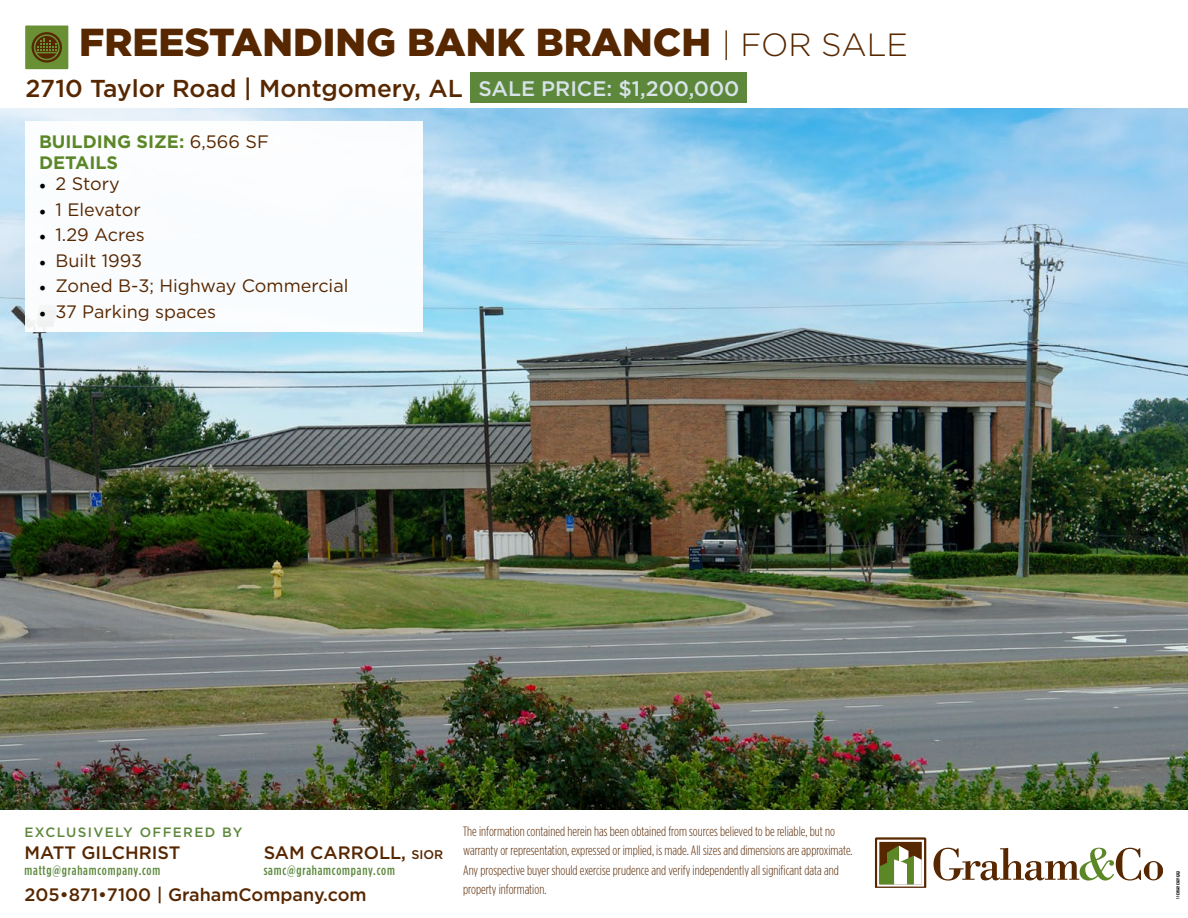
<style>
.page{position:relative;width:1188px;height:918px;background:#fff}
.page>*{position:absolute;margin:0;border:0;box-sizing:border-box;transform-origin:0 0}
.t1{font:900 39px "Gotham";color:#572700}
.t2{font:500 24.45px "Gotham";color:#572700}
.t3{font:500 21px "Gotham";color:#d8e3e9}
.t4{font:18px "Gotham";color:#572700}
.t5{font:500 18px "Gotham";color:#572700}
.t6{font:700 18px/21.6px "Gotham";color:#5c8727}
.t7{font:300 13.5px/19.5px "Gotham Condensed";color:#572700}
.t8{font:500 13.5px "Gotham Condensed";letter-spacing:.06em;color:#5d883c}
.t9{font:500 13.5px "Gotham";letter-spacing:.1em;color:#5d883c}
.t10{font:7.2px "Visitor TT2 BRK";color:#000}
.s1{font-weight:300;font-size:32.1px}
.s2{font-weight:400;color:#572700}
.s3{font-family:"Minion Pro";color:#000}
.s4{font-size:12.6px}
</style>
<div class="page">
<img style="left:0;top:109px;width:1188px;height:701px">
<svg style="left:934px;top:848px;width:229px;height:33px"></svg>
<svg style="left:875px;top:837px;width:51px;height:51px"></svg>
<div style="left:471px;top:73px;width:276px;height:30px;background:#5d883c"></div>
<div style="left:25px;top:26px;width:43px;height:43px;background:#6a9036"></div>
<svg style="left:32px;top:32px;width:30px;height:31px"></svg>
<svg style="left:34px;top:34px;width:26px;height:26px"></svg>
<svg style="left:35px;top:36px;width:23px;height:23px"></svg>
<svg style="left:35px;top:38px;width:23px;height:15px"></svg>
<div style="left:26px;top:121px;width:397px;height:210px;background:#fff"></div>
<h1 class="t1" style="left:79px;top:20px;width:830px">FREESTANDING BANK BRANCH <span class="s1">| FOR SALE</span></h1>
<h2 class="t2" style="left:26px;top:74px;width:439px">2710 Taylor Road | Montgomery, AL</h2>
<h3 class="t3" style="left:478px;top:76px;width:263px">SALE PRICE: $1,200,000</h3>
<h3 class="t6" style="left:39px;top:130px;width:231px">BUILDING SIZE: <span class="s2">6,566 SF<br></span>DETAILS</h3>
<h3 class="t4" style="left:39px;top:174px;width:82px"><span class="s3">•</span> 2 Story</h3>
<h3 class="t4" style="left:39px;top:200px;width:103px"><span class="s3">•</span> 1 Elevator</h3>
<h3 class="t4" style="left:39px;top:225px;width:107px"><span class="s3">•</span> 1.29 Acres</h3>
<h3 class="t4" style="left:39px;top:251px;width:105px"><span class="s3">•</span> Built 1993</h3>
<h3 class="t4" style="left:39px;top:276px;width:311px"><span class="s3">•</span> Zoned B-3; Highway Commercial</h3>
<h3 class="t4" style="left:39px;top:302px;width:179px"><span class="s3">•</span> 37 Parking spaces</h3>
<p class="t9" style="left:25px;top:825px;width:219px">EXCLUSIVELY OFFERED BY</p>
<h3 class="t5" style="left:25px;top:842px;width:157px">MATT GILCHRIST</h3>
<p class="t8" style="left:25px;top:863px;width:137px">mattg@grahamcompany.com</p>
<h3 class="t5" style="left:264px;top:842px;width:181px">SAM CARROLL, <span class="s4">SIOR</span></h3>
<p class="t8" style="left:264px;top:863px;width:133px">samc@grahamcompany.com</p>
<h3 class="t5" style="left:25px;top:884px;width:344px">205•871•7100 | GrahamCompany.com</h3>
<p class="t7" style="left:463px;top:821px;width:391px">The information contained herein has been obtained from sources believed to be reliable, but no warranty or representation, expressed or implied, is made. All sizes and dimensions are approximate.<br>Any prospective buyer should exercise prudence and verify independently all significant data and property information.</p>
<p class="t10" style="left:1173px;top:899px;width:30px;rotate:-90deg">11052021QQ</p>
</div>
